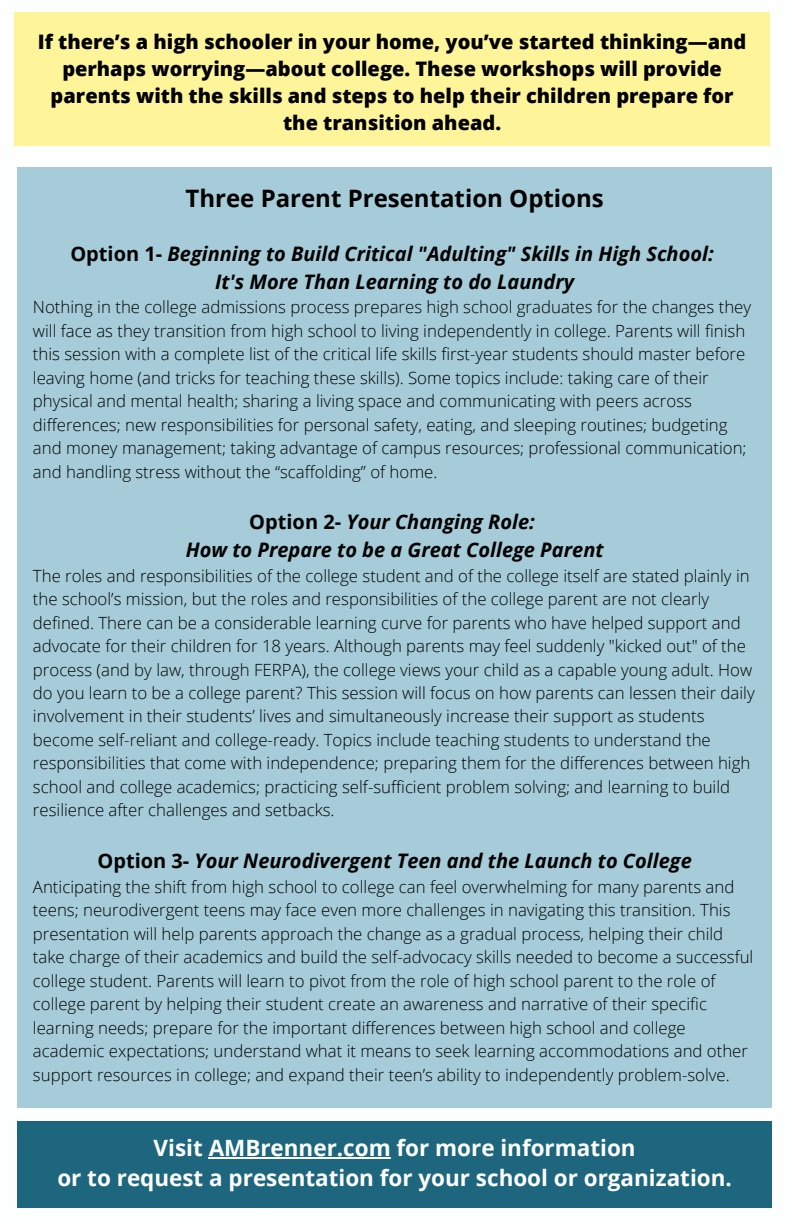
<style>
.page{position:relative;width:792px;height:1224px;background:#fff}
.page>*{position:absolute;margin:0;border:0;box-sizing:border-box;transform-origin:0 0}
.t1{font:700 24px "Open Sans";color:#000}
.t2{font:700 22.4px "Open Sans";color:#fdfefe}
.t3{font:italic 700 20px "Open Sans";color:#000}
.t4{font:800 20px/27px "Open Sans";color:#000;text-align:center}
.t5{font:300 16.8px/23.4px "Open Sans";color:#000}
.s1{font-style:normal}
</style>
<div class="page">
<div style="left:14px;top:12px;width:756px;height:134px;background:#fef499"></div>
<div style="left:17px;top:167px;width:755px;height:941px;background:#a5ccd8"></div>
<div style="left:17px;top:1121px;width:755px;height:87px;background:#1d667d"></div>
<hr style="left:209px;top:1157px;width:182px;height:2px;background:#fdfefe">
<p class="t4" style="left:38px;top:28px;width:710px">If there’s a high schooler in your home, you’ve started thinking—and perhaps worrying—about college. These workshops will provide parents with the skills and steps to help their children prepare for the transition ahead.</p>
<p class="t1" style="left:186px;top:181px;width:420px">Three Parent Presentation Options</p>
<p class="t3" style="left:70px;top:240px;width:645px"><span class="s1">Option 1-</span> Beginning to Build Critical "Adulting" Skills in High School:</p>
<p class="t3" style="left:215px;top:267px;width:361px">It's More Than Learning to do Laundry</p>
<p class="t5" style="left:33px;top:295px;width:720px">Nothing in the college admissions process prepares high school graduates for the changes they will face as they transition from high school to living independently in college. Parents will finish this session with a complete list of the critical life skills first-year students should master before leaving home (and tricks for teaching these skills). Some topics include: taking care of their physical and mental health; sharing a living space and communicating with peers across differences; new responsibilities for personal safety, eating, and sleeping routines; budgeting and money management; taking advantage of campus resources; professional communication; and handling stress without the “scaffolding” of home.</p>
<p class="t3" style="left:249px;top:508px;width:287px"><span class="s1">Option 2-</span> Your Changing Role:</p>
<p class="t3" style="left:186px;top:536px;width:419px">How to Prepare to be a Great College Parent</p>
<p class="t5" style="left:33px;top:563px;width:723px">The roles and responsibilities of the college student and of the college itself are stated plainly in the school’s mission, but the roles and responsibilities of the college parent are not clearly defined. There can be a considerable learning curve for parents who have helped support and advocate for their children for 18 years. Although parents may feel suddenly "kicked out" of the process (and by law, through FERPA), the college views your child as a capable young adult. How do you learn to be a college parent? This session will focus on how parents can lessen their daily involvement in their students’ lives and simultaneously increase their support as students become self-reliant and college-ready. Topics include teaching students to understand the responsibilities that come with independence; preparing them for the differences between high school and college academics; practicing self-sufficient problem solving; and learning to build resilience after challenges and setbacks.</p>
<p class="t3" style="left:97px;top:847px;width:596px"><span class="s1">Option 3-</span> Your Neurodivergent Teen and the Launch to College</p>
<p class="t5" style="left:33px;top:874px;width:722px">Anticipating the shift from high school to college can feel overwhelming for many parents and teens; neurodivergent teens may face even more challenges in navigating this transition. This presentation will help parents approach the change as a gradual process, helping their child take charge of their academics and build the self-advocacy skills needed to become a successful college student. Parents will learn to pivot from the role of high school parent to the role of college parent by helping their student create an awareness and narrative of their specific learning needs; prepare for the important differences between high school and college academic expectations; understand what it means to seek learning accommodations and other support resources in college; and expand their teen’s ability to independently problem-solve.</p>
<p class="t2" style="left:154px;top:1132px;width:484px">Visit AMBrenner.com for more information</p>
<p class="t2" style="left:57px;top:1162px;width:676px">or to request a presentation for your school or organization.</p>
</div>
